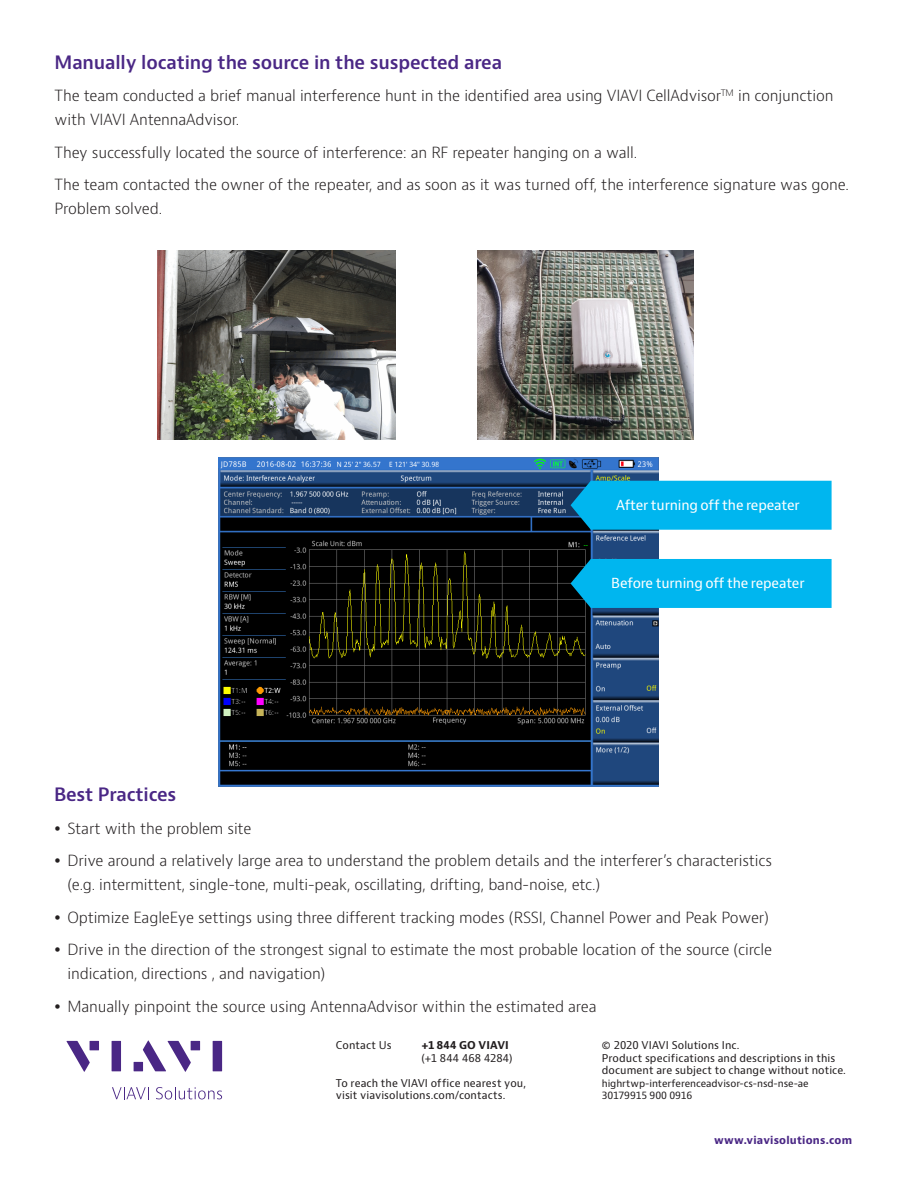
<style>
.page{position:relative;width:918px;height:1188px;background:#fff}
.page>*{position:absolute;margin:0;border:0;box-sizing:border-box;transform-origin:0 0}
.Header_12_16{font:600 18px "Bernino Sans";letter-spacing:-.01em;color:#4a2785}
.P_10_16{font:300 15px/24px "Bernino Sans";letter-spacing:-.01em;color:#231f20}
.t1{font:13.5px "Bernino Sans";letter-spacing:-.01em;color:#fff}
.t2{font:10.5px/12.6px "Bernino Sans";letter-spacing:.01em;color:#231f20}
.t3{font:700 10.5px "Bernino Sans";letter-spacing:.02em;color:#4a2785}
.t4{font:700 10.5px "Bernino Sans";letter-spacing:.015em;color:#231f20}
.t5{font:9.75px/12.6px "Bernino Sans";letter-spacing:-.005em;color:#231f20}
</style>
<div class="page">
<svg style="left:112px;top:1087px;width:37px;height:12px"></svg>
<svg style="left:156px;top:1087px;width:66px;height:12px"></svg>
<svg style="left:66px;top:1041px;width:24px;height:31px"></svg>
<div style="left:90px;top:1041px;width:9px;height:9px;background:#4a2785"></div>
<div style="left:112px;top:1041px;width:9px;height:30px;background:#4a2785"></div>
<div style="left:191px;top:1041px;width:9px;height:9px;background:#4a2785"></div>
<div style="left:213px;top:1041px;width:9px;height:30px;background:#4a2785"></div>
<svg style="left:143px;top:1040px;width:48px;height:32px"></svg>
<div style="left:134px;top:1062px;width:9px;height:9px;background:#4a2785"></div>
<img style="left:158px;top:250px;width:237px;height:190px">
<img style="left:478px;top:250px;width:215px;height:190px">
<img style="left:219px;top:457px;width:439px;height:330px">
<div style="left:571px;top:559px;width:261px;height:49px;background:#00b6ef"></div>
<div style="left:571px;top:481px;width:261px;height:49px;background:#00b6ef"></div>
<p class="Header_12_16" style="left:55px;top:50px;width:449px">Manually locating the source in the suspected area</p>
<p class="P_10_16" style="left:55px;top:84px;width:780px">The team conducted a brief manual interference hunt in the identified area using VIAVI CellAdvisor<sup>TM</sup> in conjunction with VIAVI AntennaAdvisor.</p>
<p class="P_10_16" style="left:55px;top:140px;width:584px">They successfully located the source of interference: an RF repeater hanging on a wall.</p>
<p class="P_10_16" style="left:55px;top:173px;width:796px">The team contacted the owner of the repeater, and as soon as it was turned off, the interference signature was gone.<br>Problem solved.</p>
<p class="t1" style="left:616px;top:496px;width:185px">After turning off the repeater</p>
<p class="t1" style="left:611px;top:574px;width:195px">Before turning off the repeater</p>
<p class="Header_12_16" style="left:54px;top:783px;width:124px">Best Practices</p>
<p class="P_10_16" style="left:68px;top:817px;width:185px">Start with the problem site</p>
<p class="P_10_16" style="left:68px;top:849px;width:706px">Drive around a relatively large area to understand the problem details and the interferer’s characteristics (e.g. intermittent, single-tone, multi-peak, oscillating, drifting, band-noise, etc.)</p>
<p class="P_10_16" style="left:68px;top:906px;width:703px">Optimize EagleEye settings using three different tracking modes (RSSI, Channel Power and Peak Power)</p>
<p class="P_10_16" style="left:68px;top:938px;width:706px">Drive in the direction of the strongest signal to estimate the most probable location of the source (circle indication, directions , and navigation)</p>
<p class="P_10_16" style="left:68px;top:995px;width:531px">Manually pinpoint the source using AntennaAdvisor within the estimated area</p>
<p class="t2" style="left:336px;top:1039px;width:57px">Contact Us</p>
<p class="t4" style="left:421px;top:1038px;width:89px">+1 844 GO VIAVI</p>
<p class="t2" style="left:421px;top:1052px;width:93px">(+1 844 468 4284)</p>
<p class="t2" style="left:336px;top:1077px;width:192px">To reach the VIAVI office nearest you, visit viavisolutions.com/contacts.</p>
<p class="t2" style="left:602px;top:1039px;width:246px">© 2020 VIAVI Solutions Inc.<br>Product specifications and descriptions in this document are subject to change without notice.</p>
<p class="t5" style="left:602px;top:1077px;width:208px">highrtwp-interferenceadvisor-cs-nsd-nse-ae<br>30179915 900 0916</p>
<p class="t3" style="left:714px;top:1133px;width:139px">www.viavisolutions.com</p>
</div>
